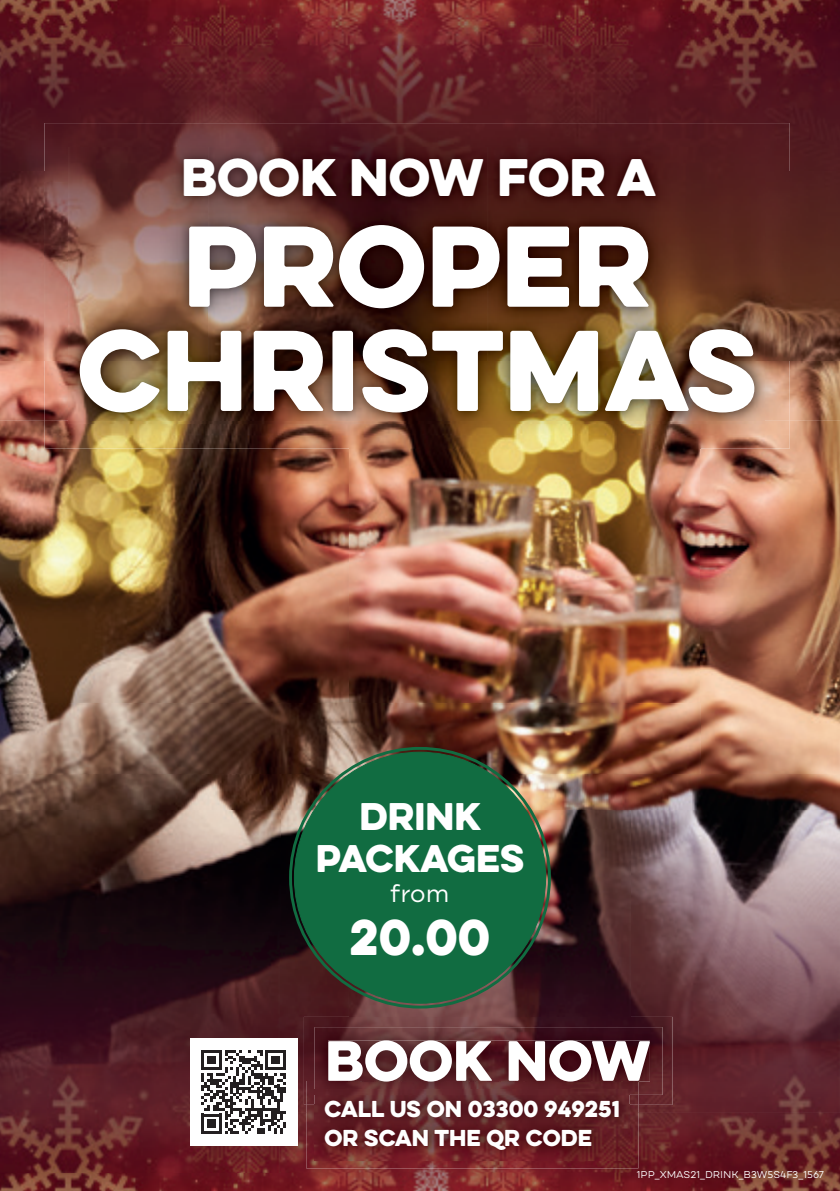
<style>
.page{position:relative;width:840px;height:1191px;background:#fff}
.page>*{position:absolute;margin:0;border:0;box-sizing:border-box;transform-origin:0 0}
.t1{font:102.8px/104.2px "Eveleth Clean";color:#fff;text-align:center}
.t2{font:50.8px "Eveleth Clean";color:#fff}
.t3{font:47.4px "Eveleth Clean";color:#fff}
.t4{font:45px "Eveleth Clean";color:#fff}
.t5{font:34.6px/41.4px "Eveleth Clean";color:#fff;text-align:center}
.t6{font:25px "Draft A";color:#fff}
.t7{font:20.6px/29px "Eveleth Clean";color:#fff}
.t8{font:9.8px "Draft A";color:#fff}
</style>
<div class="page">
<img style="left:0;top:421px;width:349px;height:282px">
<img style="left:349px;top:449px;width:350px;height:254px">
<img style="left:699px;top:421px;width:140px;height:353px">
<img style="left:0;top:703px;width:700px;height:71px">
<img style="left:0;top:360px;width:839px;height:61px">
<img style="left:0;top:0;width:839px;height:171px">
<img style="left:789px;top:171px;width:50px;height:189px">
<img style="left:0;top:171px;width:44px;height:189px">
<img style="left:0;top:774px;width:839px;height:36px">
<img style="left:0;top:1172px;width:839px;height:19px">
<img style="left:0;top:810px;width:279px;height:362px">
<img style="left:279px;top:1112px;width:560px;height:60px">
<img style="left:279px;top:810px;width:70px;height:302px">
<img style="left:630px;top:810px;width:209px;height:302px">
<img style="left:349px;top:810px;width:281px;height:207px">
<img style="left:44px;top:360px;width:745px;height:89px">
<img style="left:44px;top:123px;width:745px;height:59px">
<img style="left:764px;top:182px;width:25px;height:178px">
<img style="left:44px;top:182px;width:25px;height:178px">
<img style="left:69px;top:148px;width:695px;height:275px">
<div style="left:294px;top:752px;width:251px;height:251px;background:#116c41;border-radius:50%"></div>
<img style="left:304px;top:1017px;width:368px;height:87px">
<img style="left:314px;top:1027px;width:348px;height:67px">
<img style="left:328px;top:1040px;width:321px;height:41px">
<img style="left:306px;top:1081px;width:332px;height:87px">
<img style="left:314px;top:1081px;width:324px;height:13px">
<img style="left:328px;top:1081px;width:310px;height:1px">
<img style="left:314px;top:1094px;width:315px;height:66px">
<img style="left:314px;top:1089px;width:315px;height:5px">
<div style="left:190px;top:1038px;width:107px;height:107px;background:#fff"></div>
<svg style="left:201px;top:1050px;width:84px;height:84px"></svg>
<h3 class="t3" style="left:181px;top:141px;width:476px">BOOK NOW FOR A</h3>
<h1 class="t1" style="left:77px;top:211px;width:681px">PROPER<br>CHRISTMAS</h1>
<h3 class="t5" style="left:315px;top:794px;width:210px">DRINK<br>PACKAGES</h3>
<p class="t6" style="left:390px;top:877px;width:61px">from</p>
<h3 class="t4" style="left:349px;top:903px;width:142px">20.00</h3>
<h2 class="t2" style="left:325px;top:1021px;width:326px">BOOK NOW</h2>
<p class="t7" style="left:324px;top:1093px;width:297px">CALL US ON 03300 949251<br>OR SCAN THE QR CODE</p>
<p class="t8" style="left:636px;top:1168px;width:189px">1PP_XMAS21_DRINK_B3W5S4F3_1567</p>
</div>
